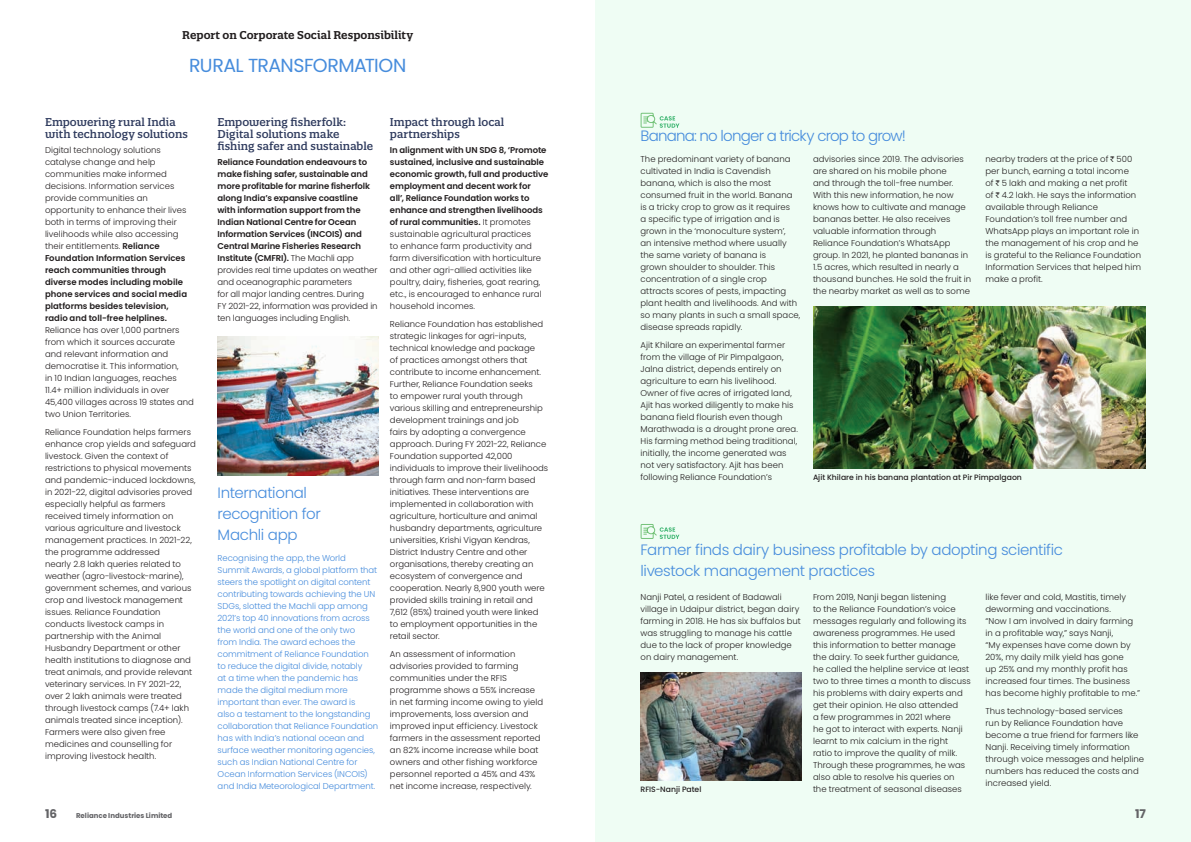
<style>
.page{position:relative;width:1191px;height:842px;background:#fff}
.page>*{position:absolute;margin:0;border:0;box-sizing:border-box;transform-origin:0 0}
.Chapter_Sub_Heading{font:18.9px "Poppins";letter-spacing:-.025em;color:#468cdc}
.Intro_big{font:300 15px/21px "Poppins";letter-spacing:-.025em;color:#468cdc}
.Intro_big-2{font:300 15px "Poppins";letter-spacing:-.05em;color:#468cdc}
.t1{font:700 12px "Poppins";color:#636366}
.Body_head_2{font:500 11px/12px "Quatro Slab";color:#2f3b5e}
.Chapter_Title___Cont{font:600 11px "Quatro Slab";color:#231f20}
.Body_copy{font:300 8.5px/12px "Poppins";letter-spacing:.005em;color:#231f20}
.Body_copy-2{font:300 8.5px/12px "Poppins";letter-spacing:-.005em;color:#468cdc}
.Body_copy-3{font:600 8.5px/12px "Poppins";letter-spacing:-.01em;color:#231f20}
.t2{font:500 7.7px "Poppins";color:#231f20}
.t3{font:700 7px "Poppins";color:#636366}
.s1{font-weight:600}
.s2{font-weight:300}
.s3{font-family:"Rupee Foradian";font-weight:400;font-size:7.7px}
</style>
<div class="page">
<div style="left:595px;top:0;width:596px;height:842px;background:#effdf4"></div>
<svg style="left:640px;top:113px;width:39px;height:15px"></svg>
<img style="left:813px;top:306px;width:333px;height:162px">
<img style="left:640px;top:672px;width:161px;height:108px">
<img style="left:217px;top:336px;width:161px;height:140px">
<svg style="left:640px;top:524px;width:39px;height:15px"></svg>
<p class="Chapter_Title___Cont" style="left:182px;top:28px;width:232px">Report on Corporate Social Responsibility</p>
<p class="Chapter_Sub_Heading" style="left:189px;top:54px;width:219px">RURAL TRANSFORMATION</p>
<p class="Body_head_2" style="left:45px;top:116px;width:144px">Empowering rural India with technology solutions</p>
<p class="Body_copy" style="left:45px;top:144px;width:150px">Digital technology solutions catalyse change and help communities make informed decisions. Information services provide communities an opportunity to enhance their lives both in terms of improving their livelihoods while also accessing their entitlements. <span class="s1">Reliance<br>Foundation Information Services reach communities through diverse modes including mobile phone services and social media platforms besides television,<br>radio and toll-free helplines.<br></span>Reliance has over 1,000 partners from which it sources accurate and relevant information and democratise it. This information,<br>in 10 Indian languages, reaches<br>11.4+ million individuals in over<br>45,400 villages across 19 states and two Union Territories.</p>
<p class="Body_copy" style="left:45px;top:426px;width:152px">Reliance Foundation helps farmers enhance crop yields and safeguard livestock. Given the context of restrictions to physical movements and pandemic-induced lockdowns, in 2021-22, digital advisories proved especially helpful as farmers received timely information on various agriculture and livestock management practices. In 2021‑22, the programme addressed<br>nearly 2.8 lakh queries related to weather (agro‑livestock-marine), government schemes, and various crop and livestock management issues. Reliance Foundation conducts livestock camps in partnership with the Animal<br>Husbandry Department or other health institutions to diagnose and treat animals, and provide relevant veterinary services. In FY 2021-22, over 2 lakh animals were treated through livestock camps (7.4+ lakh animals treated since inception).<br>Farmers were also given free medicines and counselling for improving livestock health.</p>
<p class="Body_head_2" style="left:217px;top:116px;width:157px">Empowering fisherfolk:<br>Digital solutions make fishing safer and sustainable</p>
<p class="Body_copy-3" style="left:217px;top:156px;width:162px">Reliance Foundation endeavours to make fishing safer, sustainable and more profitable for marine fisherfolk along India’s expansive coastline with information support from the Indian National Centre for Ocean Information Services (INCOIS) and Central Marine Fisheries Research Institute (CMFRI). <span class="s2">The Machli app provides real time updates on weather and oceanographic parameters<br>for all major landing centres. During<br>FY 2021‑22, information was provided in ten languages including English.</span></p>
<p class="Body_copy" style="left:640px;top:153px;width:161px">The predominant variety of banana cultivated in India is Cavendish banana, which is also the most consumed fruit in the world. Banana is a tricky crop to grow as it requires<br>a specific type of irrigation and is grown in the ‘monoculture system’,<br>an intensive method where usually the same variety of banana is<br>grown shoulder to shoulder. This concentration of a single crop attracts scores of pests, impacting plant health and livelihoods. And with so many plants in such a small space, disease spreads rapidly.</p>
<p class="Body_copy" style="left:640px;top:339px;width:159px">Ajit Khilare an experimental farmer from the village of Pir Pimpalgaon, Jalna district, depends entirely on agriculture to earn his livelihood.<br>Owner of five acres of irrigated land, Ajit has worked diligently to make his banana field flourish even though Marathwada is a drought prone area.<br>His farming method being traditional, initially, the income generated was not very satisfactory. Ajit has been following Reliance Foundation’s</p>
<p class="Body_head_2" style="left:390px;top:116px;width:116px">Impact through local partnerships</p>
<p class="Body_copy" style="left:390px;top:144px;width:160px"><span class="s1">In alignment with UN SDG 8, ‘Promote sustained, inclusive and sustainable economic growth, full and productive employment and decent work for<br>all’, Reliance Foundation works to enhance and strengthen livelihoods of rural communities.</span> It promotes sustainable agricultural practices<br>to enhance farm productivity and farm diversification with horticulture and other agri-allied activities like poultry, dairy, fisheries, goat rearing, etc., is encouraged to enhance rural household incomes.</p>
<p class="Body_copy" style="left:390px;top:318px;width:160px">Reliance Foundation has established strategic linkages for agri-inputs, technical knowledge and package<br>of practices amongst others that contribute to income enhancement.<br>Further, Reliance Foundation seeks<br>to empower rural youth through various skilling and entrepreneurship development trainings and job<br>fairs by adopting a convergence approach. During FY 2021-22, Reliance Foundation supported 42,000 individuals to improve their livelihoods through farm and non-farm based initiatives. These interventions are implemented in collaboration with agriculture, horticulture and animal husbandry departments, agriculture universities, Krishi Vigyan Kendras, District Industry Centre and other organisations, thereby creating an ecosystem of convergence and cooperation. Nearly 8,900 youth were provided skills training in retail and 7,612 (85%) trained youth were linked to employment opportunities in the retail sector.</p>
<p class="Body_copy" style="left:390px;top:648px;width:155px">An assessment of information advisories provided to farming communities under the RFIS programme shows a 55% increase in net farming income owing to yield improvements, loss aversion and improved input efficiency. Livestock farmers in the assessment reported an 82% income increase while boat owners and other fishing workforce personnel reported a 45% and 43% net income increase, respectively.</p>
<p class="Intro_big-2" style="left:640px;top:127px;width:267px">Banana: no longer a tricky crop to grow!</p>
<p class="Body_copy" style="left:985px;top:153px;width:157px">nearby traders at the price of <span class="s3">`</span> 500 per bunch, earning a total income<br>of <span class="s3">`</span> 5 lakh and making a net profit<br>of <span class="s3">`</span> 4.2 lakh. He says the information available through Reliance<br>Foundation’s toll free number and<br>WhatsApp plays an important role in the management of his crop and he is grateful to the Reliance Foundation<br>Information Services that helped him make a profit.</p>
<p class="Body_copy" style="left:813px;top:153px;width:160px">advisories since 2019. The advisories are shared on his mobile phone<br>and through the toll‑free number.<br>With this new information, he now knows how to cultivate and manage bananas better. He also receives valuable information through Reliance Foundation’s WhatsApp group. In 2021, he planted bananas in 1.5 acres, which resulted in nearly a thousand bunches. He sold the fruit in the nearby market as well as to some</p>
<p class="t2" style="left:813px;top:473px;width:210px">Ajit Khilare in his banana plantation at Pir Pimpalgaon</p>
<p class="Intro_big" style="left:218px;top:482px;width:105px">International recognition for<br>Machli app</p>
<p class="Intro_big" style="left:640px;top:539px;width:424px">Farmer finds dairy business profitable by adopting scientific livestock management practices</p>
<p class="Body_copy-2" style="left:218px;top:552px;width:162px">Recognising the app, the World Summit Awards, a global platform that steers the spotlight on digital content contributing towards achieving the UN SDGs, slotted the Machli app among 2021’s top 40 innovations from across the world and one of the only two<br>from India. The award echoes the commitment of Reliance Foundation to reduce the digital divide, notably<br>at a time when the pandemic has made the digital medium more important than ever. The award is<br>also a testament to the longstanding collaboration that Reliance Foundation has with India’s national ocean and surface weather monitoring agencies, such as Indian National Centre for Ocean Information Services (INCOIS) and India Meteorological Department.</p>
<p class="Body_copy" style="left:640px;top:591px;width:162px">Nanji Patel, a resident of Badawali village in Udaipur district, began dairy farming in 2018. He has six buffalos but was struggling to manage his cattle due to the lack of proper knowledge on dairy management.</p>
<p class="Body_copy" style="left:813px;top:591px;width:159px">From 2019, Nanji began listening<br>to the Reliance Foundation’s voice messages regularly and following its awareness programmes. He used this information to better manage the dairy. To seek further guidance, he called the helpline service at least two to three times a month to discuss his problems with dairy experts and get their opinion. He also attended<br>a few programmes in 2021 where<br>he got to interact with experts. Nanji learnt to mix calcium in the right<br>ratio to improve the quality of milk.<br>Through these programmes, he was also able to resolve his queries on<br>the treatment of seasonal diseases</p>
<p class="Body_copy" style="left:985px;top:591px;width:156px">like fever and cold, Mastitis, timely deworming and vaccinations.<br>“Now I am involved in dairy farming in a profitable way,” says Nanji,<br>“My expenses have come down by 20%, my daily milk yield has gone<br>up 25% and my monthly profit has increased four times. The business has become highly profitable to me.”</p>
<p class="Body_copy" style="left:985px;top:705px;width:160px">Thus technology-based services<br>run by Reliance Foundation have become a true friend for farmers like<br>Nanji. Receiving timely information through voice messages and helpline numbers has reduced the costs and increased yield.</p>
<p class="t2" style="left:640px;top:785px;width:62px">RFIS-Nanji Patel</p>
<h3 class="t1" style="left:45px;top:807px;width:13px">16</h3>
<p class="t3" style="left:76px;top:811px;width:98px">Reliance Industries Limited</p>
<h3 class="t1" style="left:1135px;top:807px;width:12px">17</h3>
</div>
